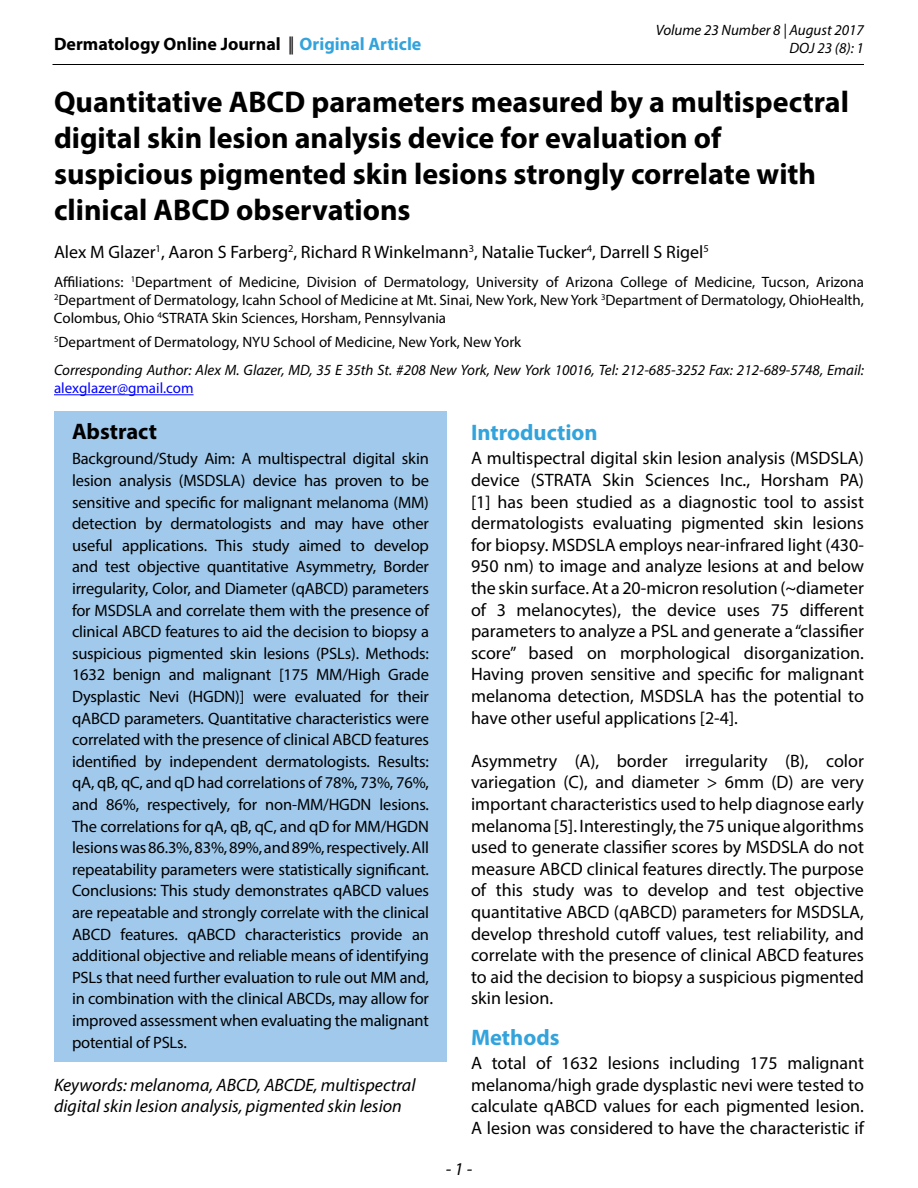
<style>
.page{position:relative;width:918px;height:1188px;background:#fff}
.page>*{position:absolute;margin:0;border:0;box-sizing:border-box;transform-origin:0 0}
.t1{font:700 30px/36px "Myriad Pro";color:#000}
.t2{font:700 22.5px "Myriad Pro";color:#33a3dc}
.t3{font:700 22.5px "Myriad Pro";color:#000}
.t4{font:18px/21.6px "Myriad Pro";color:#000;text-align:justify}
.t5{font:italic 18px/21.6px "Myriad Pro";color:#000}
.t6{font:700 18px "Myriad Pro";color:#000}
.t7{font:16.5px/21.6px "Myriad Pro";letter-spacing:-.01em;color:#000;text-align:justify}
.t8{font:15px/18px "Myriad Pro";color:#000;text-align:justify}
.t9{font:italic 15px/18px "Myriad Pro";color:#000;text-align:right}
.t10{font:15px "Myriad Pro";color:#00f}
.s1{font-weight:400}
.s2{color:#33a3dc}
.s3{font-style:normal}
</style>
<div class="page">
<hr style="left:52px;top:64px;width:812px;height:1px;background:#000">
<hr style="left:54px;top:394px;width:140px;height:1px;background:#00f">
<div style="left:54px;top:412px;width:393px;height:650px;background:#a0c9ec"></div>
<p class="t6" style="left:54px;top:32px;width:369px">Dermatology Online Journal <span class="s1">||</span> <span class="s2">Original Article</span></p>
<p class="t9" style="left:656px;top:20px;width:210px">Volume 23 Number 8 | August 2017<br>DOJ 23 (8): 1</p>
<h1 class="t1" style="left:54px;top:83px;width:796px">Quantitative ABCD parameters measured by a multispectral digital skin lesion analysis device for evaluation of suspicious pigmented skin lesions strongly correlate with clinical ABCD observations</h1>
<p class="t4" style="left:54px;top:241px;width:656px">Alex M Glazer<sup>1</sup>, Aaron S Farberg<sup>2</sup>, Richard R Winkelmann<sup>3</sup>, Natalie Tucker<sup>4</sup>, Darrell S Rigel<sup>5</sup></p>
<p class="t8" style="left:54px;top:273px;width:812px">Affiliations: <sup>1</sup>Department of Medicine, Division of Dermatology, University of Arizona College of Medicine, Tucson, Arizona <sup>2</sup>Department of Dermatology, Icahn School of Medicine at Mt. Sinai, New York, New York <sup>3</sup>Department of Dermatology, OhioHealth, Colombus, Ohio <sup>4</sup>STRATA Skin Sciences, Horsham, Pennsylvania</p>
<p class="t9" style="left:54px;top:327px;width:812px;line-height:28.5px;text-align:left"><sup>5</sup><span class="s3">Department of Dermatology, NYU School of Medicine, New York, New York<br></span>Corresponding Author: Alex M. Glazer, MD, 35 E 35th St. #208 New York, New York 10016, Tel: 212-685-3252 Fax: 212-689-5748, Email:</p>
<p class="t10" style="left:54px;top:379px;width:141px">alexglazer@gmail.com</p>
<p class="t3" style="left:72px;top:417px;width:87px">Abstract</p>
<p class="t7" style="left:72px;top:448px;width:359px">Background/Study Aim: A multispectral digital skin lesion analysis (MSDSLA) device has proven to be sensitive and specific for malignant melanoma (MM) detection by dermatologists and may have other useful applications. This study aimed to develop and test objective quantitative Asymmetry, Border irregularity, Color, and Diameter (qABCD) parameters for MSDSLA and correlate them with the presence of clinical ABCD features to aid the decision to biopsy a suspicious pigmented skin lesions (PSLs). Methods:<br>1632 benign and malignant [175 MM/High Grade Dysplastic Nevi (HGDN)] were evaluated for their qABCD parameters. Quantitative characteristics were correlated with the presence of clinical ABCD features identified by independent dermatologists. Results: qA, qB, qC, and qD had correlations of 78%, 73%, 76%, and 86%, respectively, for non-MM/HGDN lesions.<br>The correlations for qA, qB, qC, and qD for MM/HGDN lesions was 86.3%, 83%, 89%, and 89%, respectively. All repeatability parameters were statistically significant.<br>Conclusions: This study demonstrates qABCD values are repeatable and strongly correlate with the clinical ABCD features. qABCD characteristics provide an additional objective and reliable means of identifying PSLs that need further evaluation to rule out MM and, in combination with the clinical ABCDs, may allow for improved assessment when evaluating the malignant potential of PSLs.</p>
<p class="t5" style="left:54px;top:1074px;width:363px">Keywords: melanoma, ABCD, ABCDE, multispectral digital skin lesion analysis, pigmented skin lesion</p>
<p class="t2" style="left:471px;top:418px;width:128px">Introduction</p>
<p class="t4" style="left:471px;top:447px;width:395px">A multispectral digital skin lesion analysis (MSDSLA) device (STRATA Skin Sciences Inc., Horsham PA) [1] has been studied as a diagnostic tool to assist dermatologists evaluating pigmented skin lesions for biopsy. MSDSLA employs near-infrared light (430- 950 nm) to image and analyze lesions at and below the skin surface. At a 20-micron resolution (~diameter of 3 melanocytes), the device uses 75 different parameters to analyze a PSL and generate a “classifier score” based on morphological disorganization.<br>Having proven sensitive and specific for malignant melanoma detection, MSDSLA has the potential to have other useful applications [2-4].</p>
<p class="t4" style="left:471px;top:750px;width:395px">Asymmetry (A), border irregularity (B), color variegation (C), and diameter &gt; 6mm (D) are very important characteristics used to help diagnose early melanoma [5]. Interestingly, the 75 unique algorithms used to generate classifier scores by MSDSLA do not measure ABCD clinical features directly. The purpose of this study was to develop and test objective quantitative ABCD (qABCD) parameters for MSDSLA, develop threshold cutoff values, test reliability, and correlate with the presence of clinical ABCD features to aid the decision to biopsy a suspicious pigmented skin lesion.</p>
<p class="t2" style="left:471px;top:1022px;width:90px">Methods</p>
<p class="t4" style="left:471px;top:1052px;width:395px">A total of 1632 lesions including 175 malignant melanoma/high grade dysplastic nevi were tested to calculate qABCD values for each pigmented lesion.<br>A lesion was considered to have the characteristic if</p>
<p class="t5" style="left:446px;top:1157px;width:28px">- 1 -</p>
</div>
